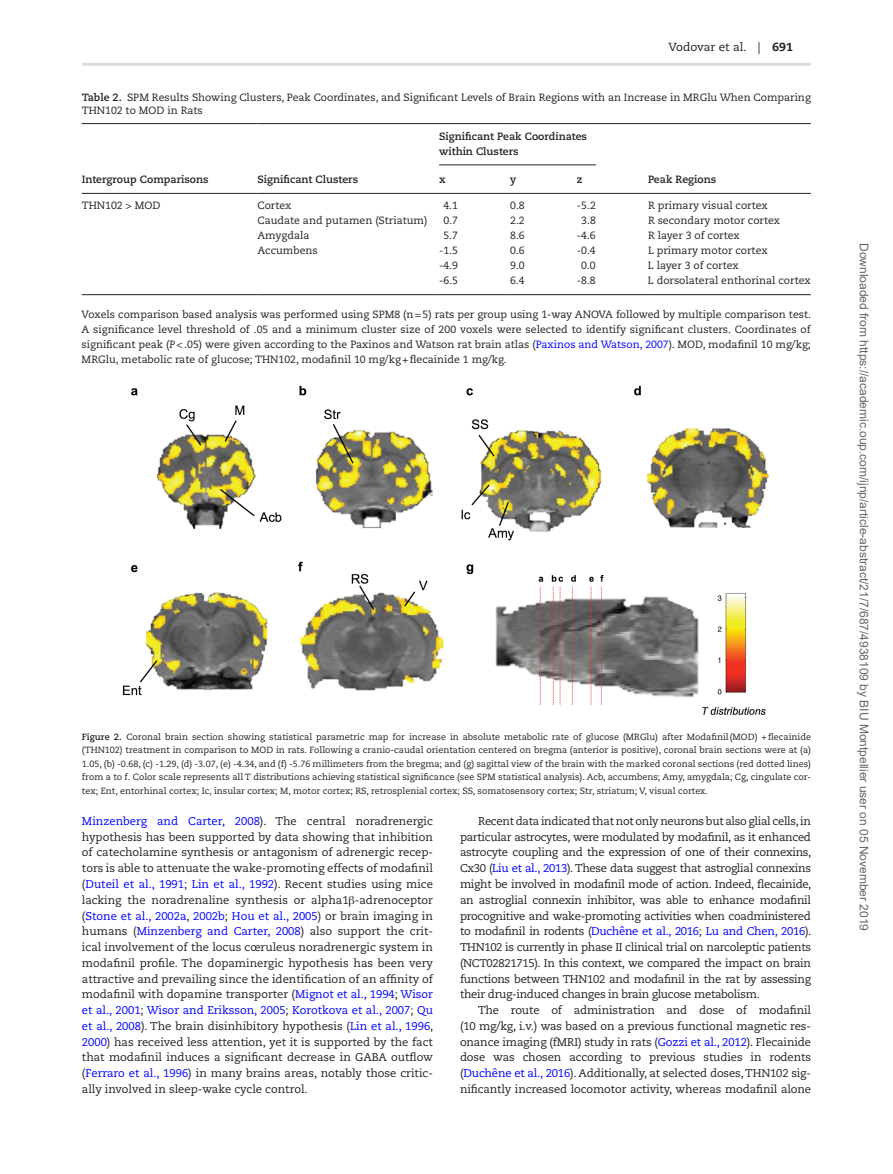
<style>
.page{position:relative;width:893px;height:1174px;background:#fff}
.page>*{position:absolute;margin:0;border:0;box-sizing:border-box;transform-origin:0 0}
.t1{font:12px "Arial";color:#666}
.t2{font:11.7px "Caecilia LT Std";letter-spacing:-.01em;color:#231f20}
.t3{font:11.25px/15.8px "Caecilia LT Std";letter-spacing:-.01em;color:#231f20;text-align:justify}
.t4{font:10.5px/15px "Caecilia LT Std";color:#231f20}
.t5{font:700 10.5px/15px "Caecilia LT Std";color:#231f20}
.t6{font:9px/13.5px "Caecilia LT Std";color:#231f20;text-align:justify}
.s1{font-weight:800}
.s2{font-weight:700}
.s3{font-style:italic}
.s4{color:#00f}
.s5{font-family:"Gandhari Unicode"}
</style>
<div class="page">
<hr style="left:82px;top:63px;width:729px;height:3px;background:#dcdddf">
<hr style="left:648px;top:193px;width:163px;height:1px;background:#231f20">
<hr style="left:82px;top:123px;width:175px;height:1px;background:#231f20">
<hr style="left:257px;top:123px;width:182px;height:1px;background:#231f20">
<hr style="left:439px;top:123px;width:71px;height:1px;background:#231f20">
<hr style="left:510px;top:123px;width:67px;height:1px;background:#231f20">
<hr style="left:577px;top:123px;width:71px;height:1px;background:#231f20">
<hr style="left:648px;top:123px;width:163px;height:1px;background:#231f20">
<hr style="left:439px;top:193px;width:71px;height:1px;background:#231f20">
<hr style="left:510px;top:193px;width:67px;height:1px;background:#231f20">
<hr style="left:577px;top:193px;width:71px;height:1px;background:#231f20">
<hr style="left:82px;top:294px;width:175px;height:1px;background:#231f20">
<hr style="left:257px;top:294px;width:182px;height:1px;background:#231f20">
<hr style="left:439px;top:294px;width:71px;height:1px;background:#231f20">
<hr style="left:510px;top:294px;width:67px;height:1px;background:#231f20">
<hr style="left:577px;top:294px;width:71px;height:1px;background:#231f20">
<hr style="left:648px;top:294px;width:163px;height:1px;background:#231f20">
<hr style="left:82px;top:193px;width:175px;height:1px;background:#231f20">
<hr style="left:257px;top:193px;width:182px;height:1px;background:#231f20">
<hr style="left:439px;top:164px;width:157px;height:1px;background:#231f20">
<img style="left:122px;top:385px;width:647px;height:330px">
<p class="t2" style="left:669px;top:40px;width:126px">Vodovar et al. | <span class="s1">691</span></p>
<p class="t4" style="left:82px;top:90px;width:731px;line-height:13.5px"><span class="s2">Table 2.</span> SPM Results Showing Clusters, Peak Coordinates, and Significant Levels of Brain Regions with an Increase in MRGlu When Comparing<br>THN102 to MOD in Rats</p>
<p class="t5" style="left:82px;top:172px;width:128px">Intergroup Comparisons</p>
<p class="t5" style="left:257px;top:172px;width:102px">Significant Clusters</p>
<p class="t5" style="left:439px;top:129px;width:149px">Significant Peak Coordinates within Clusters</p>
<p class="t5" style="left:439px;top:172px;width:8px">x</p>
<p class="t5" style="left:510px;top:172px;width:8px">y</p>
<p class="t5" style="left:577px;top:172px;width:7px">z</p>
<p class="t5" style="left:648px;top:172px;width:70px">Peak Regions</p>
<p class="t4" style="left:82px;top:198px;width:80px">THN102 &gt; MOD</p>
<p class="t4" style="left:257px;top:198px;width:171px">Cortex<br>Caudate and putamen (Striatum)<br>Amygdala<br>Accumbens</p>
<p class="t4" style="left:443px;top:198px;width:16px">4.1</p>
<p class="t4" style="left:510px;top:198px;width:16px">0.8</p>
<p class="t4" style="left:577px;top:198px;width:20px">-5.2</p>
<p class="t4" style="left:648px;top:198px;width:121px">R primary visual cortex</p>
<p class="t4" style="left:443px;top:213px;width:16px">0.7</p>
<p class="t4" style="left:510px;top:213px;width:16px">2.2</p>
<p class="t4" style="left:581px;top:213px;width:16px">3.8</p>
<p class="t4" style="left:648px;top:213px;width:134px">R secondary motor cortex</p>
<p class="t4" style="left:443px;top:228px;width:16px">5.7</p>
<p class="t4" style="left:510px;top:228px;width:16px">8.6</p>
<p class="t4" style="left:577px;top:228px;width:20px">-4.6</p>
<p class="t4" style="left:648px;top:228px;width:93px">R layer 3 of cortex</p>
<p class="t4" style="left:439px;top:243px;width:20px">-1.5</p>
<p class="t4" style="left:510px;top:243px;width:16px">0.6</p>
<p class="t4" style="left:577px;top:243px;width:20px">-0.4</p>
<p class="t4" style="left:648px;top:243px;width:121px">L primary motor cortex</p>
<p class="t4" style="left:439px;top:258px;width:20px">-4.9</p>
<p class="t4" style="left:510px;top:258px;width:16px">9.0</p>
<p class="t4" style="left:581px;top:258px;width:16px">0.0</p>
<p class="t4" style="left:648px;top:258px;width:92px">L layer 3 of cortex</p>
<p class="t4" style="left:439px;top:273px;width:20px">-6.5</p>
<p class="t4" style="left:510px;top:273px;width:16px">6.4</p>
<p class="t4" style="left:577px;top:273px;width:20px">-8.8</p>
<p class="t4" style="left:648px;top:273px;width:164px">L dorsolateral enthorinal cortex</p>
<p class="t4" style="left:82px;top:307px;width:731px;text-align:justify">Voxels comparison based analysis was performed using SPM8 (n=5) rats per group using 1-way ANOVA followed by multiple comparison test.<br>A significance level threshold of .05 and a minimum cluster size of 200 voxels were selected to identify significant clusters. Coordinates of significant peak (<span class="s3">P</span>&lt;.05) were given according to the Paxinos and Watson rat brain atlas (<span class="s4">Paxinos and Watson, 2007</span>). MOD, modafinil 10 mg/kg; MRGlu, metabolic rate of glucose; THN102, modafinil 10 mg/kg+flecainide 1 mg/kg.</p>
<p class="t6" style="left:82px;top:730px;width:731px"><span class="s2">Figure 2.</span> Coronal brain section showing statistical parametric map for increase in absolute metabolic rate of glucose (MRGlu) after Modafinil(MOD) +flecainide (THN102) treatment in comparison to MOD in rats. Following a cranio-caudal orientation centered on bregma (anterior is positive), coronal brain sections were at (a)<br>1.05, (b) -0.68, (c) -1.29, (d) -3.07, (e) -4.34, and (f) -5.76 millimeters from the bregma; and (g) sagittal view of the brain with the marked coronal sections (red dotted lines) from a to f. Color scale represents all T distributions achieving statistical significance (see SPM statistical analysis). Acb, accumbens; Amy, amygdala; Cg, cingulate cor&shy;tex; Ent, entorhinal cortex; Ic, insular cortex; M, motor cortex; RS, retrosplenial cortex; SS, somatosensory cortex; Str, striatum; V, visual cortex.</p>
<p class="t3" style="left:82px;top:813px;width:353px"><span class="s4">Minzenberg and Carter, 2008</span>). The central noradrenergic hypothesis has been supported by data showing that inhibition of catecholamine synthesis or antagonism of adrenergic recep&shy;tors is able to attenuate the wake-promoting effects of modafinil (<span class="s4">Duteil et al., 1991</span>; <span class="s4">Lin et al., 1992</span>). Recent studies using mice lacking the noradrenaline synthesis or alpha1<span class="s5">β</span>-adrenoceptor (<span class="s4">Stone et al., 2002a</span>, <span class="s4">2002b</span>; <span class="s4">Hou et al., 2005</span>) or brain imaging in humans (<span class="s4">Minzenberg and Carter, 2008</span>) also support the crit&shy;ical involvement of the locus cœruleus noradrenergic system in modafinil profile. The dopaminergic hypothesis has been very attractive and prevailing since the identification of an affinity of modafinil with dopamine transporter (<span class="s4">Mignot et al., 1994</span>; <span class="s4">Wisor et al., 2001</span>; <span class="s4">Wisor and Eriksson, 2005</span>; <span class="s4">Korotkova et al., 2007</span>; <span class="s4">Qu et al., 2008</span>). The brain disinhibitory hypothesis (<span class="s4">Lin et al., 1996</span>, <span class="s4">2000</span>) has received less attention, yet it is supported by the fact that modafinil induces a significant decrease in GABA outflow (<span class="s4">Ferraro et al., 1996</span>) in many brains areas, notably those critic&shy;ally involved in sleep-wake cycle control.</p>
<p class="t3" style="left:460px;top:813px;width:353px;text-indent:18px">Recent data indicated that not only neurons but also glial cells, in particular astrocytes, were modulated by modafinil, as it enhanced astrocyte coupling and the expression of one of their connexins, Cx30 (<span class="s4">Liu et al., 2013</span>). These data suggest that astroglial connexins might be involved in modafinil mode of action. Indeed, flecainide, an astroglial connexin inhibitor, was able to enhance modafinil procognitive and wake-promoting activities when coadministered to modafinil in rodents (<span class="s4">Duchêne et al., 2016</span>; <span class="s4">Lu and Chen, 2016</span>).<br>THN102 is currently in phase II clinical trial on narcoleptic patients (NCT02821715). In this context, we compared the impact on brain functions between THN102 and modafinil in the rat by assessing their drug-induced changes in brain glucose metabolism.</p>
<p class="t3" style="left:460px;top:1002px;width:353px;text-indent:18px">The route of administration and dose of modafinil (10 mg/kg, i.v.) was based on a previous functional magnetic res&shy;onance imaging (fMRI) study in rats (<span class="s4">Gozzi et al., 2012</span>). Flecainide dose was chosen according to previous studies in rodents (<span class="s4">Duchêne et al., 2016</span>). Additionally, at selected doses, THN102 sig&shy;nificantly increased locomotor activity, whereas modafinil alone</p>
<p class="t1" style="left:868px;top:243px;width:689px;rotate:90deg">Downloaded from https://academic.oup.com/ijnp/article-abstract/21/7/687/4938109 by BIU Montpellier user on 05 November 2019</p>
</div>
